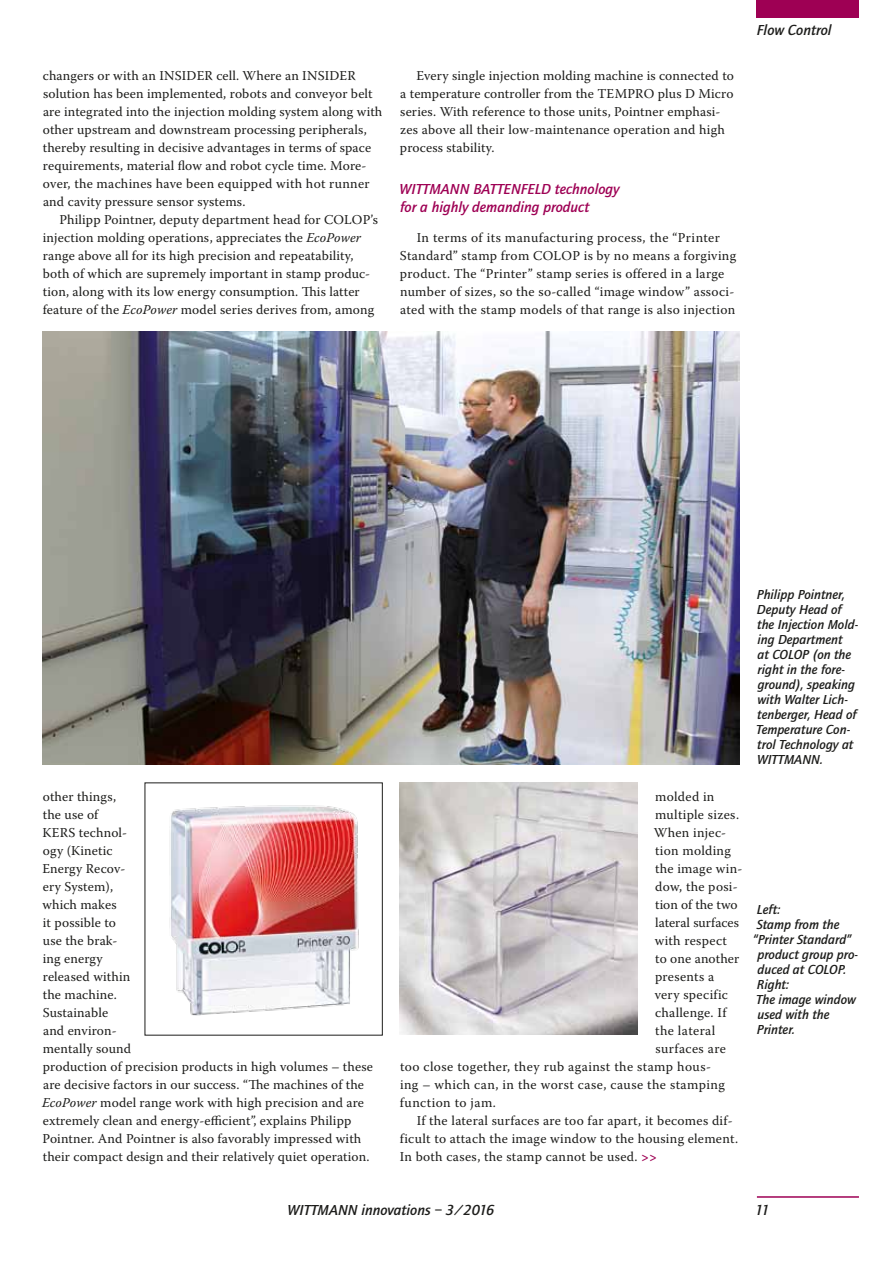
<style>
.page{position:relative;width:893px;height:1263px;background:#fff}
.page>*{position:absolute;margin:0;border:0;box-sizing:border-box;transform-origin:0 0}
.t1{font:italic 500 15px/18px "Quay Sans";color:#9e0054}
.t2{font:italic 500 15px "Quay Sans";color:#1d1d1b}
.t3{font:13.5px/18px "Warnock Pro";letter-spacing:.01em;color:#1d1d1b}
.t4{font:italic 500 13.5px/15px "Quay Sans";color:#1d1d1b}
.t5{font:13.5px "Warnock Pro";letter-spacing:.03em;color:#1d1d1b}
.s1{font-style:italic}
.s2{font-weight:700;color:#9e0054}
</style>
<div class="page">
<div style="left:757px;top:0;width:102px;height:18px;background:#9e0054"></div>
<hr style="left:757px;top:1196px;width:102px;height:2px;background:#9e0054">
<img style="left:400px;top:782px;width:238px;height:253px">
<img style="left:43px;top:332px;width:697px;height:432px">
<img style="left:169px;top:805px;width:190px;height:211px">
<p class="t3" style="left:43px;top:66px;width:341px">changers or with an INSIDER cell. Where an INSIDER solution has been implemented, robots and conveyor belt are integrated into the injection molding system along with other upstream and downstream processing peripherals, thereby resulting in decisive advantages in terms of space requirements, material flow and robot cycle time. More&shy;over, the machines have been equipped with hot runner and cavity pressure sensor systems.</p>
<p class="t3" style="left:43px;top:210px;width:337px;text-indent:17px">Philipp Pointner, deputy department head for COLOP’s injection molding operations, appreciates the <span class="s1">EcoPower </span>range above all for its high precision and repeatability, both of which are supremely important in stamp produc&shy;tion, along with its low energy consumption. This latter feature of the <span class="s1">EcoPower</span> model series derives from, among</p>
<p class="t3" style="left:400px;top:66px;width:336px;text-indent:17px">Every single injection molding machine is connected to a temperature controller from the TEMPRO plus D Micro series. With reference to those units, Pointner emphasi&shy;zes above all their low-maintenance operation and high process stability.</p>
<p class="t1" style="left:400px;top:180px;width:222px">WITTMANN BATTENFELD technology for a highly demanding product</p>
<p class="t3" style="left:400px;top:228px;width:338px;text-indent:17px">In terms of its manufacturing process, the “Printer Standard” stamp from COLOP is by no means a forgiving product. The “Printer” stamp series is offered in a large number of sizes, so the so-called “image window” associ&shy;ated with the stamp models of that range is also injection</p>
<p class="t2" style="left:757px;top:22px;width:76px">Flow Control</p>
<p class="t3" style="left:42px;top:787px;width:332px">other things,<br>the use of<br>KERS technol-<br>ogy (Kinetic<br>Energy Recov-<br>ery System),<br>which makes<br>it possible to<br>use the brak-<br>ing energy<br>released within<br>the machine.<br>Sustainable<br>and environ-<br>mentally sound<br>production of precision products in high volumes – these are decisive factors in our success. “The machines of the<br><span class="s1">EcoPower</span> model range work with high precision and are extremely clean and energy-efficient”, explains Philipp<br>Pointner. And Pointner is also favorably impressed with their compact design and their relatively quiet operation.</p>
<p class="t3" style="left:655px;top:787px;width:61px">molded in</p>
<p class="t3" style="left:655px;top:805px;width:85px">multiple sizes.</p>
<p class="t3" style="left:654px;top:823px;width:74px">When injec-</p>
<p class="t3" style="left:655px;top:841px;width:77px">tion molding</p>
<p class="t3" style="left:655px;top:859px;width:89px">the image win-</p>
<p class="t3" style="left:655px;top:877px;width:84px">dow, the posi-</p>
<p class="t3" style="left:655px;top:895px;width:84px">tion of the two</p>
<p class="t3" style="left:655px;top:913px;width:85px">lateral surfaces</p>
<p class="t3" style="left:655px;top:931px;width:74px">with respect</p>
<p class="t3" style="left:655px;top:949px;width:86px">to one another</p>
<p class="t3" style="left:655px;top:967px;width:61px">presents a</p>
<p class="t3" style="left:655px;top:985px;width:75px">very specific</p>
<p class="t3" style="left:655px;top:1003px;width:73px">challenge. If</p>
<p class="t5" style="left:655px;top:1022px;width:62px">the lateral</p>
<p class="t5" style="left:655px;top:1040px;width:72px">surfaces are</p>
<p class="t5" style="left:400px;top:1058px;width:313px">too close together, they rub against the stamp hous-</p>
<p class="t5" style="left:400px;top:1076px;width:326px">ing – which can, in the worst case, cause the stamping</p>
<p class="t5" style="left:400px;top:1094px;width:97px">function to jam.</p>
<p class="t3" style="left:417px;top:1111px;width:318px">If the lateral surfaces are too far apart, it becomes dif-</p>
<p class="t3" style="left:400px;top:1129px;width:340px">ficult to attach the image window to the housing element.</p>
<p class="t3" style="left:400px;top:1147px;width:259px">In both cases, the stamp cannot be used. <span class="s2">&gt;&gt;</span></p>
<p class="t4" style="left:756px;top:587px;width:104px">Philipp Pointner,<br>Deputy Head of the Injection Mold&shy;ing Department<br>at COLOP (on the right in the fore&shy;ground), speaking with Walter Lich&shy;tenberger, Head of<br>Temperature Con&shy;trol Technology at<br>WITTMANN.</p>
<p class="t4" style="left:757px;top:902px;width:25px">Left:</p>
<p class="t4" style="left:757px;top:917px;width:84px">Stamp from the</p>
<p class="t4" style="left:753px;top:932px;width:100px">“Printer Standard”</p>
<p class="t4" style="left:757px;top:947px;width:102px">product group pro-</p>
<p class="t4" style="left:758px;top:962px;width:90px">duced at COLOP.</p>
<p class="t4" style="left:757px;top:977px;width:33px">Right:</p>
<p class="t4" style="left:756px;top:992px;width:101px">The image window</p>
<p class="t4" style="left:757px;top:1007px;width:73px">used with the</p>
<p class="t4" style="left:757px;top:1022px;width:40px">Printer.</p>
<p class="t2" style="left:288px;top:1201px;width:208px">WITTMANN innovations – 3/2016</p>
<p class="t2" style="left:755px;top:1201px;width:16px">11</p>
</div>
